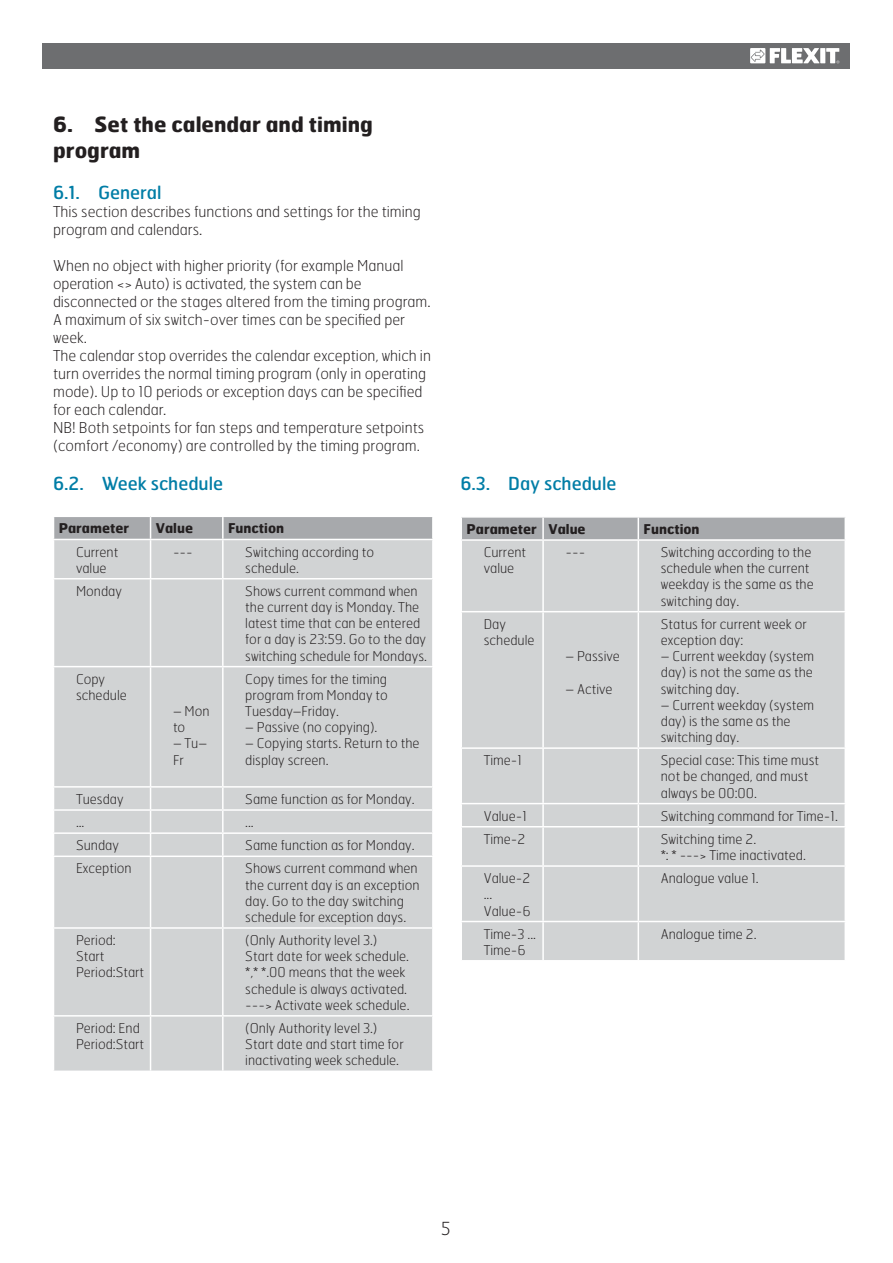
<style>
.page{position:relative;width:893px;height:1263px;background:#fff}
.page>*{position:absolute;margin:0;border:0;box-sizing:border-box;transform-origin:0 0}
.t1{font:700 21px/25.2px "Hermes";color:#231f20}
.t2{font:18px "Hermes";color:#007da6}
.t3{font:100 18px "Hermes";color:#231f20}
.t4{font:100 15px/18px "Hermes";color:#231f20}
.t5{font:100 13.5px/16.2px "Hermes";color:#231f20}
.t6{font:700 13.5px "Hermes";color:#231f20}
</style>
<div class="page">
<div style="left:43px;top:43px;width:807px;height:26px;background:#6d6e70"></div>
<div style="left:820px;top:48px;width:5px;height:15px;background:#fff"></div>
<svg style="left:826px;top:48px;width:13px;height:15px"></svg>
<svg style="left:750px;top:48px;width:70px;height:15px"></svg>
<div style="left:54px;top:540px;width:378px;height:531px;background:#d1d3d4"></div>
<hr style="left:150px;top:540px;width:1px;height:38px;background:#fff">
<hr style="left:222px;top:540px;width:2px;height:38px;background:#fff">
<hr style="left:53px;top:578px;width:170px;height:2px;background:#fff">
<hr style="left:150px;top:580px;width:1px;height:86px;background:#fff">
<hr style="left:223px;top:578px;width:211px;height:2px;background:#fff">
<hr style="left:222px;top:580px;width:2px;height:86px;background:#fff">
<hr style="left:53px;top:666px;width:170px;height:1px;background:#fff">
<hr style="left:150px;top:667px;width:1px;height:119px;background:#fff">
<hr style="left:223px;top:666px;width:211px;height:1px;background:#fff">
<hr style="left:222px;top:667px;width:2px;height:119px;background:#fff">
<hr style="left:53px;top:786px;width:170px;height:2px;background:#fff">
<hr style="left:223px;top:786px;width:211px;height:2px;background:#fff">
<hr style="left:222px;top:788px;width:2px;height:21px;background:#fff">
<hr style="left:53px;top:809px;width:170px;height:2px;background:#fff">
<hr style="left:223px;top:809px;width:211px;height:2px;background:#fff">
<hr style="left:222px;top:811px;width:2px;height:21px;background:#fff">
<hr style="left:53px;top:832px;width:170px;height:2px;background:#fff">
<svg style="left:150px;top:788px;width:1px;height:68px"></svg>
<hr style="left:223px;top:832px;width:211px;height:2px;background:#fff">
<hr style="left:222px;top:834px;width:2px;height:22px;background:#fff">
<hr style="left:53px;top:856px;width:170px;height:1px;background:#fff">
<hr style="left:150px;top:857px;width:1px;height:70px;background:#fff">
<hr style="left:223px;top:856px;width:211px;height:1px;background:#fff">
<hr style="left:222px;top:857px;width:2px;height:70px;background:#fff">
<hr style="left:53px;top:927px;width:170px;height:2px;background:#fff">
<hr style="left:150px;top:929px;width:1px;height:86px;background:#fff">
<hr style="left:223px;top:927px;width:211px;height:2px;background:#fff">
<hr style="left:222px;top:929px;width:2px;height:86px;background:#fff">
<hr style="left:53px;top:1015px;width:170px;height:2px;background:#fff">
<hr style="left:150px;top:1017px;width:1px;height:54px;background:#fff">
<hr style="left:223px;top:1015px;width:211px;height:2px;background:#fff">
<hr style="left:222px;top:1017px;width:2px;height:54px;background:#fff">
<svg style="left:54px;top:516px;width:378px;height:23px;background:#a9abae"></svg>
<hr style="left:151px;top:516px;width:283px;height:1px;background:#fff">
<div style="left:462px;top:518px;width:382px;height:21px;background:#a7a9ac"></div>
<div style="left:462px;top:541px;width:382px;height:419px;background:#d1d3d4"></div>
<hr style="left:542px;top:518px;width:2px;height:21px;background:#fff">
<hr style="left:637px;top:518px;width:2px;height:21px;background:#fff">
<hr style="left:542px;top:541px;width:2px;height:70px;background:#fff">
<hr style="left:637px;top:541px;width:2px;height:70px;background:#fff">
<hr style="left:460px;top:611px;width:178px;height:1px;background:#fff">
<hr style="left:542px;top:612px;width:2px;height:135px;background:#fff">
<hr style="left:638px;top:611px;width:208px;height:1px;background:#fff">
<hr style="left:637px;top:612px;width:2px;height:135px;background:#fff">
<hr style="left:460px;top:747px;width:178px;height:2px;background:#fff">
<hr style="left:542px;top:749px;width:2px;height:54px;background:#fff">
<hr style="left:638px;top:747px;width:208px;height:2px;background:#fff">
<hr style="left:637px;top:749px;width:2px;height:54px;background:#fff">
<hr style="left:460px;top:803px;width:178px;height:1px;background:#fff">
<hr style="left:542px;top:804px;width:2px;height:22px;background:#fff">
<hr style="left:638px;top:803px;width:208px;height:1px;background:#fff">
<hr style="left:637px;top:804px;width:2px;height:22px;background:#fff">
<hr style="left:460px;top:826px;width:178px;height:2px;background:#fff">
<hr style="left:542px;top:828px;width:2px;height:37px;background:#fff">
<hr style="left:638px;top:826px;width:208px;height:2px;background:#fff">
<hr style="left:637px;top:828px;width:2px;height:37px;background:#fff">
<hr style="left:460px;top:865px;width:178px;height:2px;background:#fff">
<hr style="left:542px;top:867px;width:2px;height:54px;background:#fff">
<hr style="left:638px;top:865px;width:208px;height:2px;background:#fff">
<hr style="left:637px;top:867px;width:2px;height:54px;background:#fff">
<hr style="left:460px;top:921px;width:178px;height:1px;background:#fff">
<hr style="left:542px;top:922px;width:2px;height:38px;background:#fff">
<hr style="left:638px;top:921px;width:208px;height:1px;background:#fff">
<hr style="left:637px;top:922px;width:2px;height:38px;background:#fff">
<h1 class="t1" style="left:53px;top:114px;width:321px">6. Set the calendar and timing program</h1>
<h2 class="t2" style="left:53px;top:185px;width:110px">6.1. General</h2>
<p class="t4" style="left:53px;top:204px;width:369px">This section describes functions and settings for the timing program and calendars.</p>
<p class="t4" style="left:53px;top:258px;width:379px">When no object with higher priority (for example Manual operation &lt;&gt; Auto) is activated, the system can be disconnected or the stages altered from the timing program.<br>A maximum of six switch-over times can be specified per week.<br>The calendar stop overrides the calendar exception, which in turn overrides the normal timing program (only in operating mode). Up to 10 periods or exception days can be specified for each calendar.<br>NB! Both setpoints for fan steps and temperature setpoints (comfort /economy) are controlled by the timing program.</p>
<h2 class="t2" style="left:53px;top:476px;width:171px">6.2. Week schedule</h2>
<p class="t6" style="left:59px;top:523px;width:72px">Parameter</p>
<p class="t6" style="left:156px;top:523px;width:39px">Value</p>
<p class="t6" style="left:228px;top:523px;width:58px">Function</p>
<p class="t5" style="left:76px;top:545px;width:44px">Current value</p>
<p class="t5" style="left:173px;top:545px;width:21px">---</p>
<p class="t5" style="left:245px;top:545px;width:130px">Switching according to schedule.</p>
<p class="t5" style="left:76px;top:584px;width:47px">Monday</p>
<p class="t5" style="left:245px;top:584px;width:183px">Shows current command when the current day is Monday. The latest time that can be entered for a day is 23:59. Go to the day switching schedule for Mondays.</p>
<p class="t5" style="left:76px;top:672px;width:52px">Copy schedule</p>
<p class="t5" style="left:173px;top:704px;width:38px">– Mon to</p>
<p class="t5" style="left:173px;top:737px;width:36px">– Tu–<br>Fr</p>
<p class="t5" style="left:245px;top:672px;width:144px;text-align:justify">Copy times for the timing program from Monday to Tuesday–Friday.</p>
<p class="t5" style="left:245px;top:721px;width:134px">– Passive (no copying).</p>
<p class="t5" style="left:245px;top:737px;width:176px">– Copying starts. Return to the display screen.</p>
<p class="t5" style="left:76px;top:792px;width:49px">Tuesday</p>
<p class="t5" style="left:245px;top:792px;width:171px">Same function as for Monday.</p>
<p class="t5" style="left:76px;top:815px;width:10px">...</p>
<p class="t5" style="left:245px;top:815px;width:10px">...</p>
<p class="t5" style="left:76px;top:839px;width:44px">Sunday</p>
<p class="t5" style="left:245px;top:839px;width:171px">Same function as for Monday.</p>
<p class="t5" style="left:76px;top:862px;width:57px">Exception</p>
<p class="t5" style="left:245px;top:862px;width:176px">Shows current command when the current day is an exception day. Go to the day switching schedule for exception days.</p>
<p class="t5" style="left:76px;top:933px;width:70px">Period:<br>Start<br>Period:Start</p>
<p class="t5" style="left:245px;top:933px;width:166px">(Only Authority level 3.)<br>Start date for week schedule. *,* *.00 means that the week schedule is always activated. ---&gt; Activate week schedule.</p>
<p class="t5" style="left:76px;top:1021px;width:70px">Period: End<br>Period:Start</p>
<p class="t5" style="left:245px;top:1021px;width:160px">(Only Authority level 3.)<br>Start date and start time for inactivating week schedule.</p>
<h2 class="t2" style="left:460px;top:476px;width:157px">6.3. Day schedule</h2>
<p class="t6" style="left:466px;top:524px;width:121px">Parameter Value</p>
<p class="t6" style="left:643px;top:524px;width:58px">Function</p>
<p class="t5" style="left:484px;top:545px;width:44px">Current value</p>
<p class="t5" style="left:566px;top:545px;width:21px">---</p>
<p class="t5" style="left:661px;top:545px;width:154px">Switching according to the schedule when the current weekday is the same as the switching day.</p>
<p class="t5" style="left:484px;top:617px;width:52px">Day schedule</p>
<p class="t5" style="left:565px;top:649px;width:56px">– Passive</p>
<p class="t5" style="left:565px;top:682px;width:49px">– Active</p>
<p class="t5" style="left:661px;top:617px;width:147px">Status for current week or exception day:</p>
<p class="t5" style="left:661px;top:649px;width:155px;text-align:justify">– Current weekday (system day) is not the same as the switching day.</p>
<p class="t5" style="left:661px;top:698px;width:155px">– Current weekday (system day) is the same as the switching day.</p>
<p class="t5" style="left:484px;top:753px;width:40px">Time-1</p>
<p class="t5" style="left:661px;top:753px;width:160px">Special case: This time must not be changed, and must always be 00:00.</p>
<p class="t5" style="left:484px;top:809px;width:45px">Value-1</p>
<p class="t5" style="left:661px;top:809px;width:179px">Switching command for Time-1.</p>
<p class="t5" style="left:484px;top:832px;width:43px">Time-2</p>
<p class="t5" style="left:661px;top:832px;width:147px">Switching time 2.<br>*: * ---&gt; Time inactivated.</p>
<p class="t5" style="left:484px;top:871px;width:48px">Value-2 ...<br>Value-6</p>
<p class="t5" style="left:661px;top:871px;width:99px">Analogue value 1.</p>
<p class="t5" style="left:484px;top:927px;width:54px">Time-3 ...<br>Time-6</p>
<p class="t5" style="left:661px;top:927px;width:97px">Analogue time 2.</p>
<h2 class="t3" style="left:441px;top:1221px;width:11px">5</h2>
</div>
